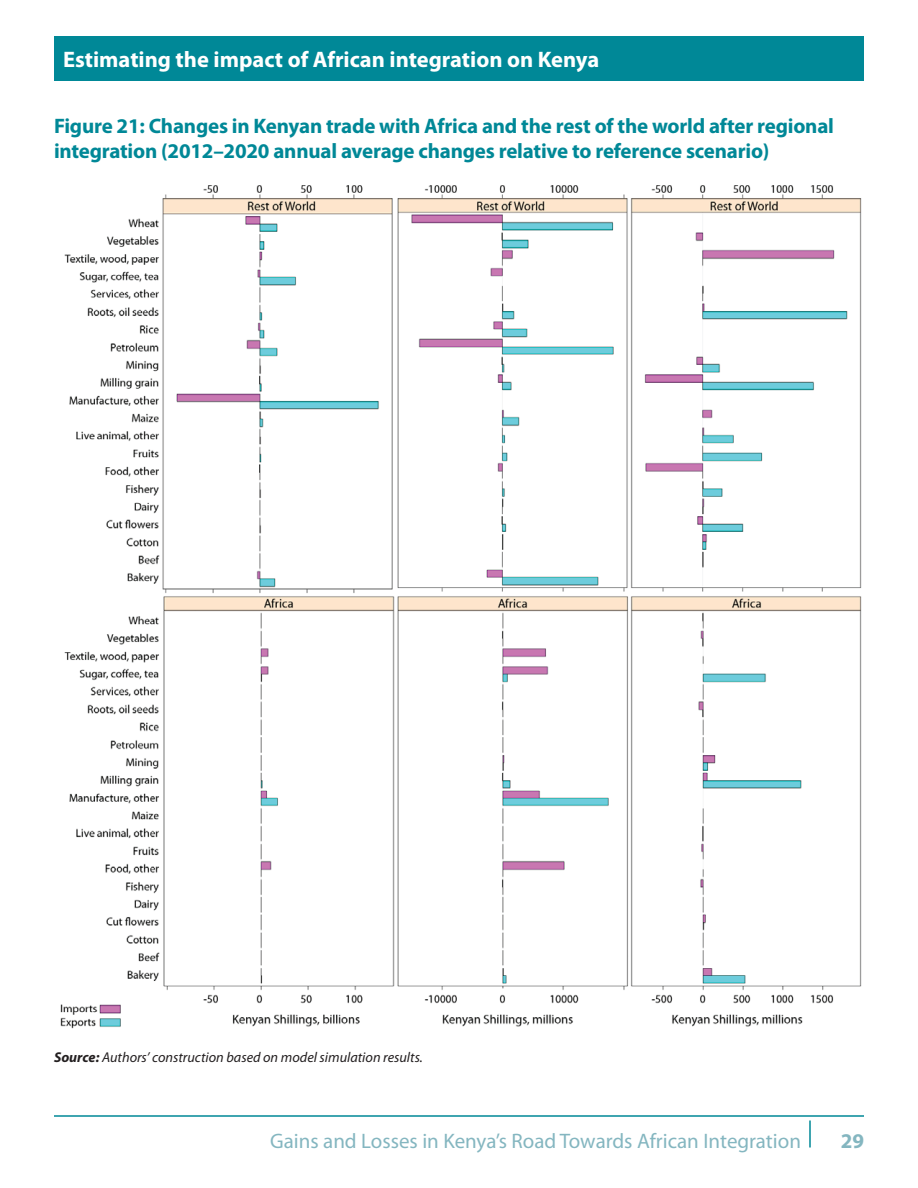
<style>
.page{position:relative;width:918px;height:1188px;background:#fff}
.page>*{position:absolute;margin:0;border:0;box-sizing:border-box;transform-origin:0 0}
.t1{font:700 22.5px "Myriad Pro";color:#fff}
.t2{font:700 21px/25.2px "Myriad Pro";letter-spacing:-.01em;color:#008897}
.t3{font:21px "Myriad Pro";color:#84b6c0}
.t4{font:700 21px "Myriad Pro";color:#84b6c0}
.t5{font:italic 14.25px "Myriad Pro";color:#231f20}
.s1{font-weight:700}
</style>
<div class="page">
<hr style="left:54px;top:1115px;width:810px;height:2px;background:#008897">
<hr style="left:809px;top:1120px;width:2px;height:28px;background:#008897">
<div style="left:54px;top:36px;width:810px;height:45px;background:#008897"></div>
<img style="left:60px;top:185px;width:802px;height:844px">
<p class="t1" style="left:63px;top:45px;width:538px">Estimating the impact of African integration on Kenya</p>
<p class="t2" style="left:54px;top:112px;width:782px">Figure 21: Changes in Kenyan trade with Africa and the rest of the world after regional integration (2012–2020 annual average changes relative to reference scenario)</p>
<p class="t5" style="left:54px;top:1049px;width:370px"><span class="s1">Source:</span> Authors’ construction based on model simulation results.</p>
<p class="t3" style="left:270px;top:1128px;width:532px">Gains and Losses in Kenya’s Road Towards African Integration</p>
<p class="t4" style="left:841px;top:1127px;width:25px">29</p>
</div>
